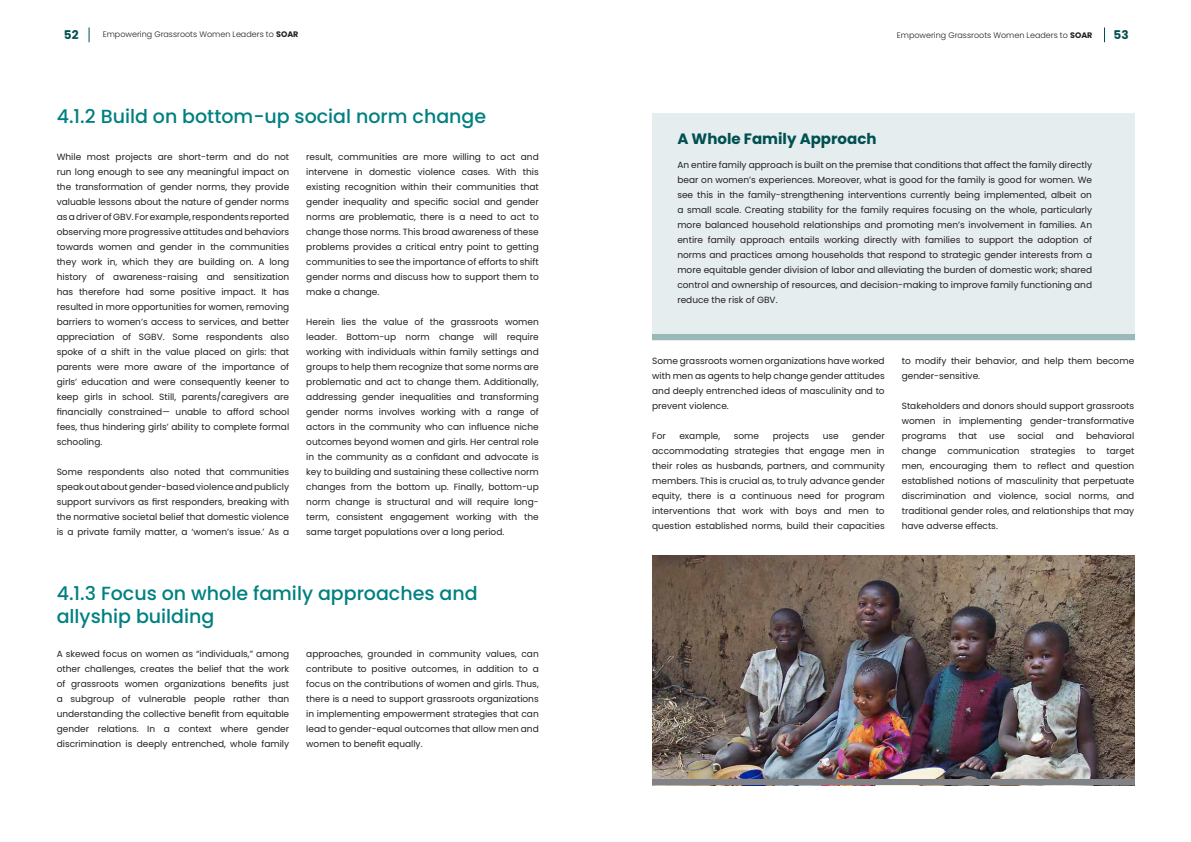
<style>
.page{position:relative;width:1191px;height:842px;background:#fff}
.page>*{position:absolute;margin:0;border:0;box-sizing:border-box;transform-origin:0 0}
.t1{font:500 19px/23px "Poppins";color:#008081}
.t2{font:700 15px "Poppins";color:#005051}
.t3{font:700 12px "Poppins";color:#005051}
.t4{font:9px/15px "Poppins";color:#231f20;text-align:justify}
.t5{font:300 8px "Poppins";color:#231f20}
.s1{font-weight:700}
</style>
<div class="page">
<svg style="left:89px;top:27px;width:1px;height:15px"></svg>
<svg style="left:1104px;top:27px;width:1px;height:15px"></svg>
<div style="left:652px;top:113px;width:482px;height:227px;background:#e6edee"></div>
<div style="left:652px;top:334px;width:482px;height:6px;background:#99b9b9"></div>
<img style="left:652px;top:556px;width:482px;height:224px">
<div style="left:652px;top:780px;width:482px;height:5px;background:#808285"></div>
<h3 class="t3" style="left:64px;top:28px;width:16px">52</h3>
<p class="t5" style="left:103px;top:29px;width:197px">Empowering Grassroots Women Leaders to <span class="s1">SOAR</span></p>
<p class="t5" style="left:896px;top:30px;width:197px">Empowering Grassroots Women Leaders to <span class="s1">SOAR</span></p>
<h3 class="t3" style="left:1113px;top:28px;width:17px">53</h3>
<h1 class="t1" style="left:57px;top:105px;width:431px">4.1.2 Build on bottom-up social norm change</h1>
<p class="t4" style="left:57px;top:149px;width:234px">While most projects are short-term and do not run long enough to see any meaningful impact on the transformation of gender norms, they provide valuable lessons about the nature of gender norms as a driver of GBV. For example, respondents reported observing more progressive attitudes and behaviors towards women and gender in the communities they work in, which they are building on. A long history of awareness-raising and sensitization has therefore had some positive impact. It has resulted in more opportunities for women, removing barriers to women’s access to services, and better appreciation of SGBV. Some respondents also spoke of a shift in the value placed on girls: that parents were more aware of the importance of girls’ education and were consequently keener to keep girls in school. Still, parents/caregivers are financially constrained— unable to afford school fees, thus hindering girls’ ability to complete formal schooling.</p>
<p class="t4" style="left:57px;top:464px;width:234px">Some respondents also noted that communities speak out about gender-based violence and publicly support survivors as first responders, breaking with the normative societal belief that domestic violence is a private family matter, a ‘women’s issue.’ As a</p>
<p class="t4" style="left:306px;top:149px;width:234px">result, communities are more willing to act and intervene in domestic violence cases. With this existing recognition within their communities that gender inequality and specific social and gender norms are problematic, there is a need to act to change those norms. This broad awareness of these problems provides a critical entry point to getting communities to see the importance of efforts to shift gender norms and discuss how to support them to make a change.</p>
<p class="t4" style="left:306px;top:314px;width:234px">Herein lies the value of the grassroots women leader. Bottom-up norm change will require working with individuals within family settings and groups to help them recognize that some norms are problematic and act to change them. Additionally, addressing gender inequalities and transforming gender norms involves working with a range of actors in the community who can influence niche outcomes beyond women and girls. Her central role in the community as a confidant and advocate is key to building and sustaining these collective norm changes from the bottom up. Finally, bottom-up norm change is structural and will require long&shy;term, consistent engagement working with the same target populations over a long period.</p>
<h1 class="t1" style="left:57px;top:582px;width:422px">4.1.3 Focus on whole family approaches and allyship building</h1>
<p class="t4" style="left:57px;top:647px;width:234px">A skewed focus on women as “individuals,” among other challenges, creates the belief that the work of grassroots women organizations benefits just a subgroup of vulnerable people rather than understanding the collective benefit from equitable gender relations. In a context where gender discrimination is deeply entrenched, whole family</p>
<p class="t4" style="left:306px;top:647px;width:234px">approaches, grounded in community values, can contribute to positive outcomes, in addition to a focus on the contributions of women and girls. Thus, there is a need to support grassroots organizations in implementing empowerment strategies that can lead to gender-equal outcomes that allow men and women to benefit equally.</p>
<h2 class="t2" style="left:677px;top:130px;width:201px">A Whole Family Approach</h2>
<p class="t4" style="left:677px;top:157px;width:416px">An entire family approach is built on the premise that conditions that affect the family directly bear on women’s experiences. Moreover, what is good for the family is good for women. We see this in the family-strengthening interventions currently being implemented, albeit on a small scale. Creating stability for the family requires focusing on the whole, particularly more balanced household relationships and promoting men’s involvement in families. An entire family approach entails working directly with families to support the adoption of norms and practices among households that respond to strategic gender interests from a more equitable gender division of labor and alleviating the burden of domestic work; shared control and ownership of resources, and decision-making to improve family functioning and reduce the risk of GBV.</p>
<p class="t4" style="left:652px;top:353px;width:234px">Some grassroots women organizations have worked with men as agents to help change gender attitudes and deeply entrenched ideas of masculinity and to prevent violence.</p>
<p class="t4" style="left:652px;top:428px;width:15px">For</p>
<p class="t4" style="left:679px;top:428px;width:42px">example,</p>
<p class="t4" style="left:734px;top:428px;width:27px">some</p>
<p class="t4" style="left:772px;top:428px;width:38px">projects</p>
<p class="t4" style="left:822px;top:428px;width:18px">use</p>
<p class="t4" style="left:652px;top:428px;width:234px;text-indent:200px">gender accommodating strategies that engage men in their roles as husbands, partners, and community members. This is crucial as, to truly advance gender equity, there is a continuous need for program interventions that work with boys and men to question established norms, build their capacities</p>
<p class="t4" style="left:901px;top:353px;width:234px">to modify their behavior, and help them become gender-sensitive.</p>
<p class="t4" style="left:901px;top:398px;width:234px">Stakeholders and donors should support grassroots women in implementing gender-transformative programs</p>
<p class="t4" style="left:901px;top:428px;width:234px;text-indent:184px">behavioral change communication strategies to target men, encouraging them to reflect and question established notions of masculinity that perpetuate discrimination and violence, social norms, and traditional gender roles, and relationships that may have adverse effects.</p>
<p class="t4" style="left:958px;top:428px;width:20px">that</p>
<p class="t4" style="left:989px;top:428px;width:18px">use</p>
<p class="t4" style="left:1017px;top:428px;width:28px">social</p>
<p class="t4" style="left:1056px;top:428px;width:19px">and</p>
</div>
